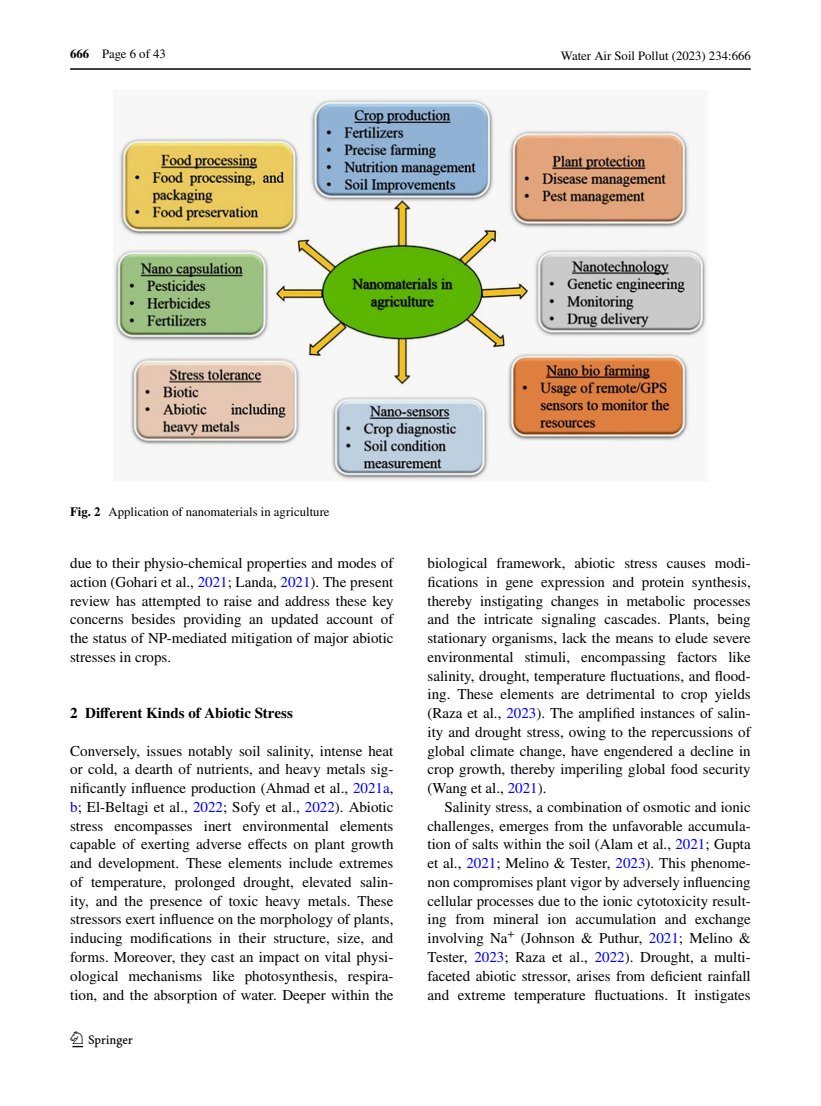
<style>
.page{position:relative;width:821px;height:1106px;background:#fff}
.page>*{position:absolute;margin:0;border:0;box-sizing:border-box;transform-origin:0 0}
.t1{font:22.5px "Springnew Regular 2";color:#000}
.t2{font:15px/18.8px "STIX";color:#000;text-align:justify}
.t3{font:700 15px "STIX";color:#000}
.t4{font:12.75px "STIX";color:#000}
.s1{font-weight:700}
.s2{color:#00f}
</style>
<div class="page">
<hr style="left:70px;top:68px;width:680px;height:2px;background:#000">
<img style="left:113px;top:98px;width:594px;height:383px">
<p class="t4" style="left:70px;top:45px;width:97px"><span class="s1">666</span> Page 6 of 43</p>
<p class="t4" style="left:561px;top:47px;width:191px">Water Air Soil Pollut (2023) 234:666</p>
<p class="t4" style="left:70px;top:503px;width:261px"><span class="s1">Fig. 2</span> Application of nanomaterials in agriculture</p>
<p class="t2" style="left:70px;top:554px;width:325px">due to their physio-chemical properties and modes of action (Gohari et al., <span class="s2">2021</span>; Landa, <span class="s2">2021</span>). The present review has attempted to raise and address these key concerns besides providing an updated account of the status of NP-mediated mitigation of major abiotic stresses in crops.</p>
<p class="t3" style="left:70px;top:704px;width:224px">2 Different Kinds of Abiotic Stress</p>
<p class="t2" style="left:70px;top:742px;width:325px">Conversely, issues notably soil salinity, intense heat or cold, a dearth of nutrients, and heavy metals sig&shy;nificantly influence production (Ahmad et al., <span class="s2">2021a</span>, <span class="s2">b</span>; El-Beltagi et al., <span class="s2">2022</span>; Sofy et al., <span class="s2">2022</span>). Abiotic stress encompasses inert environmental elements capable of exerting adverse effects on plant growth and development. These elements include extremes of temperature, prolonged drought, elevated salin&shy;ity, and the presence of toxic heavy metals. These stressors exert influence on the morphology of plants, inducing modifications in their structure, size, and forms. Moreover, they cast an impact on vital physi&shy;ological mechanisms like photosynthesis, respira&shy;tion, and the absorption of water. Deeper within the</p>
<h1 class="t1" style="left:72px;top:1031px;width:62px">1 3</h1>
<p class="t2" style="left:427px;top:554px;width:325px">biological framework, abiotic stress causes modi&shy;fications in gene expression and protein synthesis, thereby instigating changes in metabolic processes and the intricate signaling cascades. Plants, being stationary organisms, lack the means to elude severe environmental stimuli, encompassing factors like salinity, drought, temperature fluctuations, and flood&shy;ing. These elements are detrimental to crop yields (Raza et al., <span class="s2">2023</span>). The amplified instances of salin&shy;ity and drought stress, owing to the repercussions of global climate change, have engendered a decline in crop growth, thereby imperiling global food security (Wang et al., <span class="s2">2021</span>).</p>
<p class="t2" style="left:427px;top:798px;width:325px;text-indent:17px">Salinity stress, a combination of osmotic and ionic challenges, emerges from the unfavorable accumula&shy;tion of salts within the soil (Alam et al., <span class="s2">2021</span>; Gupta et al., <span class="s2">2021</span>; Melino &amp; Tester, <span class="s2">2023</span>). This phenome&shy;non compromises plant vigor by adversely influencing cellular processes due to the ionic cytotoxicity result&shy;ing from mineral ion accumulation and exchange involving Na<sup>+</sup> (Johnson &amp; Puthur, <span class="s2">2021</span>; Melino &amp; Tester, <span class="s2">2023</span>; Raza et al., <span class="s2">2022</span>). Drought, a multi&shy;faceted abiotic stressor, arises from deficient rainfall and extreme temperature fluctuations. It instigates</p>
</div>
